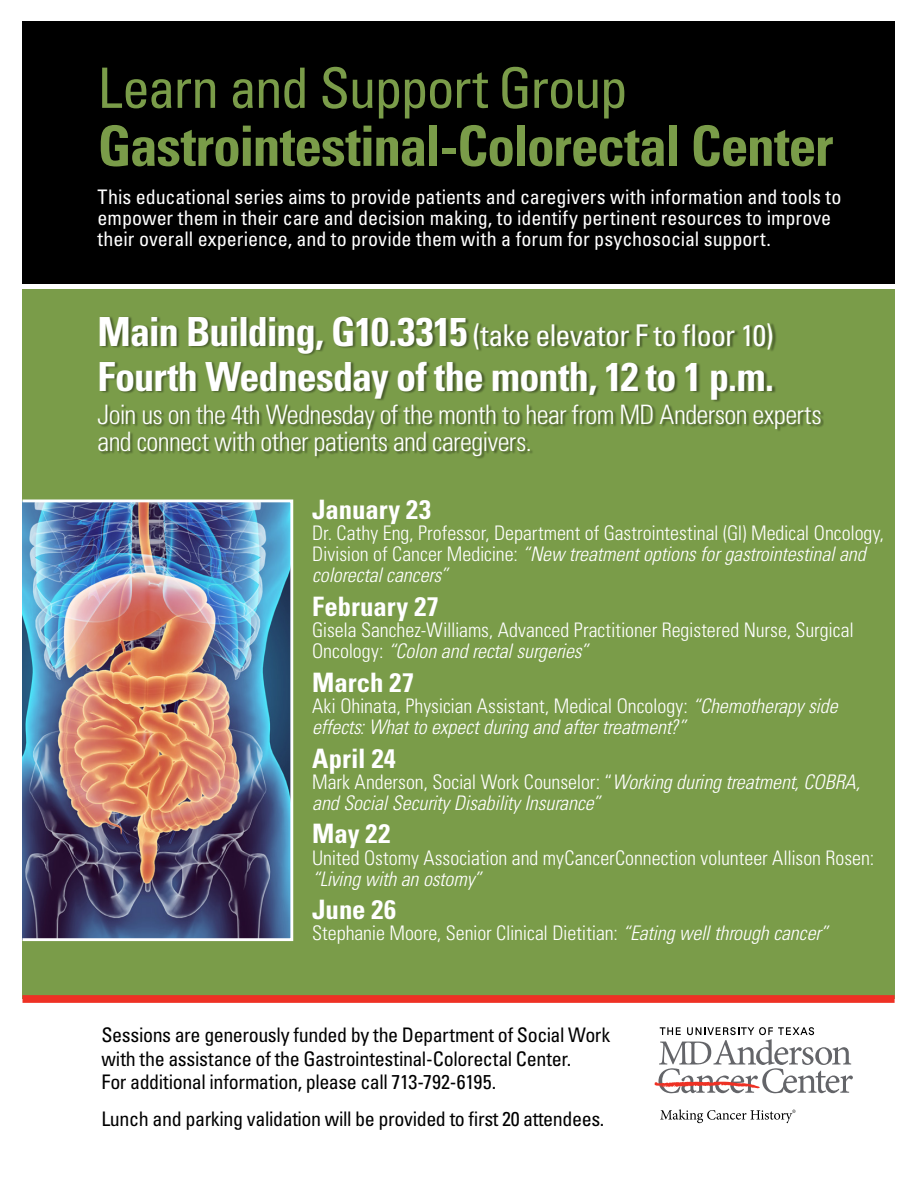
<style>
.page{position:relative;width:918px;height:1188px;background:#fff}
.page>*{position:absolute;margin:0;border:0;box-sizing:border-box;transform-origin:0 0}
.t1{font:700 condensed 55.8px "Univers LT Std";letter-spacing:-.025em;color:#7a9c49}
.t2{font:condensed 55.8px "Univers LT Std";letter-spacing:-.03em;color:#7a9c49}
.t3{font:700 condensed 40.2px "Univers LT Std";letter-spacing:-.02em;color:#fff}
.t4{font:condensed 30px "Univers LT Std";letter-spacing:-.025em;color:#fff}
.t5{font:300 condensed 26.7px/26.7px "Univers LT Std";letter-spacing:-.025em;color:#fff}
.t6{font:700 condensed 26.7px "Univers LT Std";color:#fff}
.t7{font:300 condensed 20.1px/21.1px "Univers LT Std";letter-spacing:-.005em;color:#fff}
.t8{font:condensed 20.1px/21.1px "Univers LT Std";color:#fff}
.t9{font:italic 300 condensed 20.1px/21.1px "Univers LT Std";letter-spacing:-.005em;color:#fff}
.t10{font:condensed 20.1px/23.4px "Univers LT Std";letter-spacing:-.02em;color:#000}
.s1{font-weight:700;font-size:40.2px}
.s2{font-style:italic}
.s3{font-style:normal}
</style>
<div class="page">
<div style="left:22px;top:21px;width:873px;height:263px;background:#000"></div>
<div style="left:22px;top:289px;width:873px;height:710px;background:#7a9c49"></div>
<div style="left:99px;top:316px;width:725px;height:144px;background:#000;opacity:.4"></div>
<svg style="left:655px;top:1027px;width:198px;height:66px"></svg>
<svg style="left:660px;top:1109px;width:136px;height:14px"></svg>
<div style="left:22px;top:995px;width:873px;height:8px;background:#ee3124"></div>
<img style="left:25px;top:504px;width:264px;height:433px">
<div style="left:21px;top:500px;width:272px;height:441px;border:3px solid #fff"></div>
<h1 class="t2" style="left:98px;top:53px;width:531px">Learn and Support Group</h1>
<h1 class="t1" style="left:98px;top:112px;width:737px">Gastrointestinal-Colorectal Center</h1>
<p class="t8" style="left:98px;top:186px;width:745px">This educational series aims to provide patients and caregivers with information and tools to empower them in their care and decision making, to identify pertinent resources to improve their overall experience, and to provide them with a forum for psychosocial support.</p>
<h3 class="t4" style="left:98px;top:316px;width:678px"><span class="s1">Main Building, G10.3315</span> (take elevator F to floor 10)</h3>
<h2 class="t3" style="left:98px;top:352px;width:678px">Fourth Wednesday of the month, 12 to 1 p.m.</h2>
<h3 class="t5" style="left:98px;top:401px;width:726px">Join us on the 4th Wednesday of the month to hear from MD Anderson experts and connect with other patients and caregivers.</h3>
<h3 class="t6" style="left:312px;top:493px;width:120px">January 23</h3>
<p class="t7" style="left:312px;top:522px;width:573px">Dr. Cathy Eng, Professor, Department of Gastrointestinal (GI) Medical Oncology,<br>Division of Cancer Medicine: <span class="s2">“New treatment options for gastrointestinal and colorectal cancers”</span></p>
<h3 class="t6" style="left:312px;top:590px;width:128px">February 27</h3>
<p class="t7" style="left:312px;top:619px;width:543px">Gisela Sanchez-Williams, Advanced Practitioner Registered Nurse, Surgical<br>Oncology: <span class="s2">“Colon and rectal surgeries”</span></p>
<h3 class="t6" style="left:312px;top:666px;width:103px">March 27</h3>
<p class="t9" style="left:312px;top:696px;width:527px"><span class="s3">Aki Ohinata, Physician Assistant, Medical Oncology:</span> “Chemotherapy side effects: What to expect during and after treatment?”</p>
<h3 class="t6" style="left:312px;top:742px;width:85px">April 24</h3>
<p class="t9" style="left:312px;top:771px;width:550px"><span class="s3">Mark Anderson, Social Work Counselor: “</span>Working during treatment, COBRA, and Social Security Disability Insurance”</p>
<h3 class="t6" style="left:312px;top:818px;width:80px">May 22</h3>
<p class="t7" style="left:312px;top:847px;width:564px">United Ostomy Association and myCancerConnection volunteer Allison Rosen:</p>
<p class="t9" style="left:312px;top:868px;width:171px">“Living with an ostomy”</p>
<h3 class="t6" style="left:312px;top:893px;width:86px">June 26</h3>
<p class="t7" style="left:312px;top:923px;width:517px">Stephanie Moore, Senior Clinical Dietitian: <span class="s2">“Eating well through cancer”</span></p>
<p class="t10" style="left:101px;top:1023px;width:510px">Sessions are generously funded by the Department of Social Work with the assistance of the Gastrointestinal-Colorectal Center.<br>For additional information, please call 713-792-6195.</p>
<p class="t10" style="left:101px;top:1107px;width:505px">Lunch and parking validation will be provided to first 20 attendees.</p>
</div>
